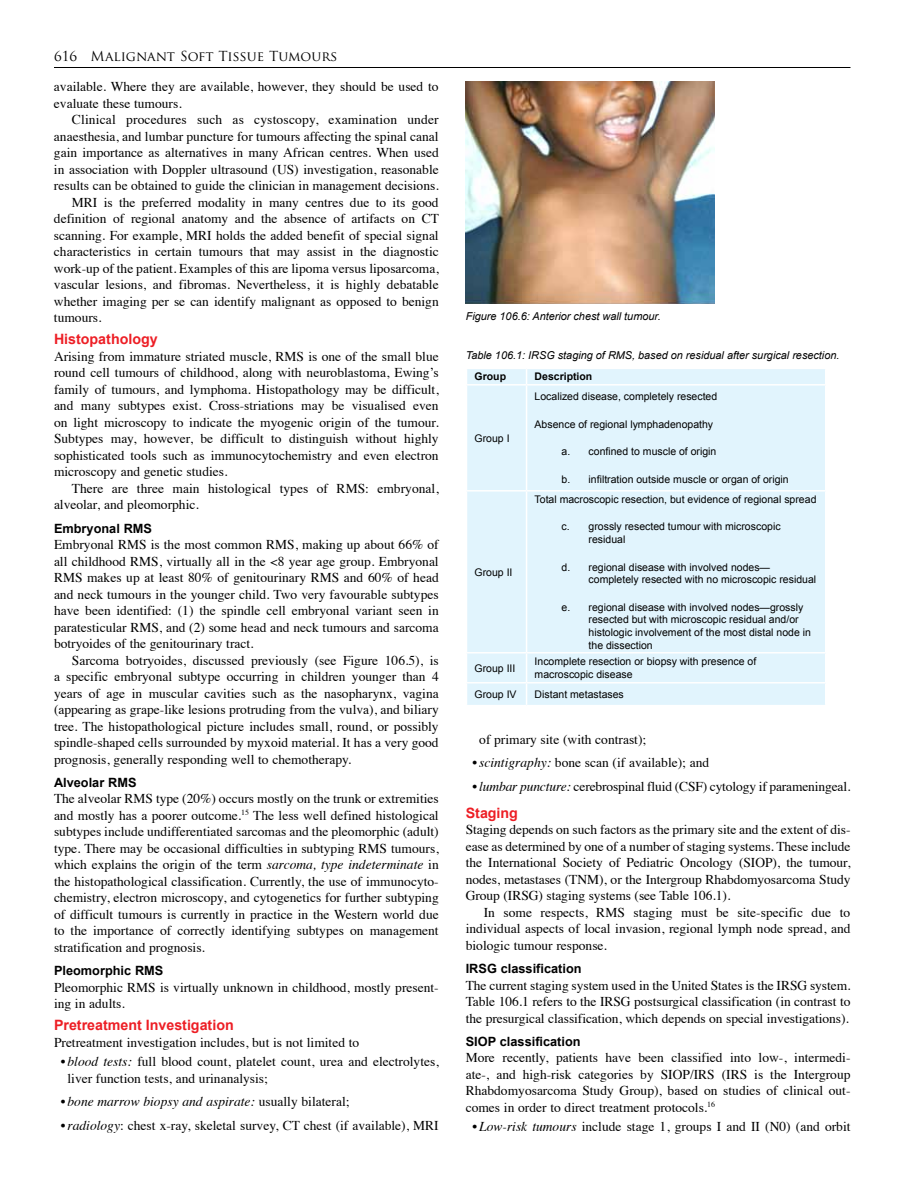
<style>
.page{position:relative;width:918px;height:1188px;background:#fff}
.page>*{position:absolute;margin:0;border:0;box-sizing:border-box;transform-origin:0 0}
.t1{font:700 14.25px "Arial";color:#ed1e25}
.t2{font:13.5px/16.5px "Times";color:#000;text-align:justify}
.t3{font:italic 13.5px "Times";color:#000}
.t4{font:13.5px "Trajan Pro";color:#000}
.t5{font:700 12.75px "Arial";color:#000}
.t6{font:italic 10.8px "Arial";color:#000}
.t7{font:10.5px/12.6px "Arial";color:#000}
.t8{font:700 10.5px "Arial";color:#000}
.s1{font-style:italic}
.s2{font-style:normal}
</style>
<div class="page">
<hr style="left:54px;top:67px;width:796px;height:1px;background:#000">
<img style="left:466px;top:81px;width:249px;height:223px">
<div style="left:467px;top:369px;width:358px;height:336px;background:#e1f4fd"></div>
<svg style="left:526px;top:369px;width:1px;height:15px"></svg>
<hr style="left:466px;top:384px;width:61px;height:2px;background:#fff">
<hr style="left:527px;top:384px;width:299px;height:2px;background:#fff">
<hr style="left:526px;top:386px;width:1px;height:104px;background:#fff">
<hr style="left:466px;top:490px;width:61px;height:2px;background:#fff">
<hr style="left:527px;top:490px;width:299px;height:2px;background:#fff">
<hr style="left:526px;top:492px;width:1px;height:160px;background:#fff">
<hr style="left:466px;top:652px;width:61px;height:2px;background:#fff">
<hr style="left:527px;top:652px;width:299px;height:2px;background:#fff">
<hr style="left:466px;top:682px;width:61px;height:2px;background:#fff">
<hr style="left:527px;top:682px;width:299px;height:2px;background:#fff">
<svg style="left:526px;top:654px;width:1px;height:51px"></svg>
<p class="t4" style="left:54px;top:48px;width:285px">616 Malignant Soft Tissue Tumours</p>
<p class="t2" style="left:54px;top:77px;width:386px">available. Where they are available, however, they should be used to evaluate these tumours.</p>
<p class="t2" style="left:72px;top:110px;width:368px">Clinical procedures such as cystoscopy, examination under</p>
<p class="t2" style="left:54px;top:127px;width:386px">anaesthesia, and lumbar puncture for tumours affecting the spinal canal</p>
<p class="t2" style="left:54px;top:143px;width:386px">gain importance as alternatives in many African centres. When used</p>
<p class="t2" style="left:54px;top:160px;width:386px">in association with Doppler ultrasound (US) investigation, reasonable</p>
<p class="t2" style="left:54px;top:176px;width:386px">results can be obtained to guide the clinician in management decisions.</p>
<p class="t2" style="left:72px;top:193px;width:368px">MRI is the preferred modality in many centres due to its good</p>
<p class="t2" style="left:54px;top:209px;width:386px">definition of regional anatomy and the absence of artifacts on CT</p>
<p class="t2" style="left:54px;top:226px;width:386px">scanning. For example, MRI holds the added benefit of special signal</p>
<p class="t2" style="left:54px;top:242px;width:386px">characteristics in certain tumours that may assist in the diagnostic</p>
<p class="t2" style="left:54px;top:259px;width:386px">work-up of the patient. Examples of this are lipoma versus liposarcoma,</p>
<p class="t2" style="left:54px;top:275px;width:386px">vascular lesions, and fibromas. Nevertheless, it is highly debatable</p>
<p class="t2" style="left:54px;top:292px;width:386px">whether imaging per se can identify malignant as opposed to benign</p>
<p class="t2" style="left:54px;top:308px;width:49px">tumours.</p>
<p class="t1" style="left:54px;top:330px;width:105px">Histopathology</p>
<p class="t2" style="left:54px;top:347px;width:386px">Arising from immature striated muscle, RMS is one of the small blue round cell tumours of childhood, along with neuroblastoma, Ewing’s family of tumours, and lymphoma. Histopathology may be difficult, and many subtypes exist. Cross-striations may be visualised even on light microscopy to indicate the myogenic origin of the tumour.<br>Subtypes may, however, be difficult to distinguish without highly sophisticated tools such as immunocytochemistry and even electron microscopy and genetic studies.</p>
<p class="t2" style="left:54px;top:479px;width:386px;text-indent:18px">There are three main histological types of RMS: embryonal, alveolar, and pleomorphic.</p>
<p class="t5" style="left:54px;top:520px;width:100px">Embryonal RMS</p>
<p class="t2" style="left:54px;top:535px;width:386px">Embryonal RMS is the most common RMS, making up about 66% of all childhood RMS, virtually all in the &lt;8 year age group. Embryonal RMS makes up at least 80% of genitourinary RMS and 60% of head and neck tumours in the younger child. Two very favourable subtypes have been identified: (1) the spindle cell embryonal variant seen in paratesticular RMS, and (2) some head and neck tumours and sarcoma botryoides of the genitourinary tract.</p>
<p class="t2" style="left:54px;top:651px;width:386px;text-indent:18px">Sarcoma botryoides, discussed previously (see Figure 106.5), is a specific embryonal subtype occurring in children younger than 4 years of age in muscular cavities such as the nasopharynx, vagina (appearing as grape-like lesions protruding from the vulva), and biliary tree. The histopathological picture includes small, round, or possibly spindle-shaped cells surrounded by myxoid material. It has a very good prognosis, generally responding well to chemotherapy.</p>
<p class="t5" style="left:54px;top:774px;width:84px">Alveolar RMS</p>
<p class="t2" style="left:54px;top:789px;width:386px">The alveolar RMS type (20%) occurs mostly on the trunk or extremities and mostly has a poorer outcome.<sup>15</sup> The less well defined histological subtypes include undifferentiated sarcomas and the pleomorphic (adult) type. There may be occasional difficulties in subtyping RMS tumours, which explains the origin of the term <span class="s1">sarcoma, type indeterminate</span> in the histopathological classification. Currently, the use of immunocyto&shy;chemistry, electron microscopy, and cytogenetics for further subtyping of difficult tumours is currently in practice in the Western world due to the importance of correctly identifying subtypes on management stratification and prognosis.</p>
<p class="t5" style="left:54px;top:962px;width:111px">Pleomorphic RMS</p>
<p class="t2" style="left:54px;top:978px;width:386px">Pleomorphic RMS is virtually unknown in childhood, mostly present&shy;ing in adults.</p>
<p class="t1" style="left:54px;top:1016px;width:181px">Pretreatment Investigation</p>
<p class="t2" style="left:54px;top:1033px;width:307px">Pretreatment investigation includes, but is not limited to</p>
<p class="t2" style="left:68px;top:1053px;width:373px;text-indent:-7px"><span class="s1">• blood tests:</span> full blood count, platelet count, urea and electrolytes, liver function tests, and urinanalysis;</p>
<p class="t3" style="left:61px;top:1090px;width:290px">• bone marrow biopsy and aspirate: <span class="s2">usually bilateral;</span></p>
<p class="t2" style="left:61px;top:1116px;width:379px"><span class="s1">•radiology</span>: chest x-ray, skeletal survey, CT chest (if available), MRI</p>
<p class="t6" style="left:466px;top:309px;width:197px">Figure 106.6: Anterior chest wall tumour.</p>
<p class="t6" style="left:466px;top:348px;width:375px">Table 106.1: IRSG staging of RMS, based on residual after surgical resection.</p>
<p class="t8" style="left:475px;top:370px;width:33px">Group</p>
<p class="t8" style="left:535px;top:370px;width:59px">Description</p>
<p class="t7" style="left:475px;top:432px;width:37px">Group I</p>
<p class="t7" style="left:475px;top:566px;width:39px">Group II</p>
<p class="t7" style="left:535px;top:390px;width:184px">Localized disease, completely resected</p>
<p class="t7" style="left:535px;top:418px;width:180px">Absence of regional lymphadenopathy</p>
<p class="t7" style="left:562px;top:446px;width:156px">a. confined to muscle of origin</p>
<p class="t7" style="left:562px;top:473px;width:229px">b. infiltration outside muscle or organ of origin</p>
<p class="t7" style="left:535px;top:493px;width:283px">Total macroscopic resection, but evidence of regional spread</p>
<p class="t7" style="left:589px;top:520px;width:193px;text-indent:-27px">c. grossly resected tumour with microscopic residual</p>
<p class="t7" style="left:589px;top:561px;width:229px;text-indent:-27px">d. regional disease with involved nodes— completely resected with no microscopic residual</p>
<p class="t7" style="left:589px;top:601px;width:224px;text-indent:-27px">e. regional disease with involved nodes—grossly resected but with microscopic residual and/or histologic involvement of the most distal node in the dissection</p>
<p class="t7" style="left:475px;top:662px;width:42px">Group III</p>
<p class="t7" style="left:535px;top:655px;width:223px">Incomplete resection or biopsy with presence of macroscopic disease</p>
<p class="t7" style="left:475px;top:688px;width:44px">Group IV</p>
<p class="t7" style="left:535px;top:688px;width:91px">Distant metastases</p>
<p class="t2" style="left:479px;top:730px;width:169px">of primary site (with contrast);</p>
<p class="t2" style="left:472px;top:754px;width:238px"><span class="s1">•scintigraphy:</span> bone scan (if available); and</p>
<p class="t2" style="left:472px;top:777px;width:379px"><span class="s1">• lumbar puncture:</span> cerebrospinal fluid (CSF) cytology if parameningeal.</p>
<p class="t1" style="left:466px;top:803px;width:54px">Staging</p>
<p class="t2" style="left:466px;top:820px;width:386px">Staging depends on such factors as the primary site and the extent of dis&shy;ease as determined by one of a number of staging systems. These include the International Society of Pediatric Oncology (SIOP), the tumour, nodes, metastases (TNM), or the Intergroup Rhabdomyosarcoma Study Group (IRSG) staging systems (see Table 106.1).</p>
<p class="t2" style="left:466px;top:903px;width:386px;text-indent:18px">In some respects, RMS staging must be site-specific due to individual aspects of local invasion, regional lymph node spread, and biologic tumour response.</p>
<p class="t5" style="left:466px;top:960px;width:117px">IRSG classification</p>
<p class="t2" style="left:466px;top:976px;width:386px">The current staging system used in the United States is the IRSG system.<br>Table 106.1 refers to the IRSG postsurgical classification (in contrast to the presurgical classification, which depends on special investigations).</p>
<p class="t5" style="left:466px;top:1033px;width:116px">SIOP classification</p>
<p class="t2" style="left:466px;top:1048px;width:386px">More recently, patients have been classified into low-, intermedi&shy;ate-, and high-risk categories by SIOP/IRS (IRS is the Intergroup Rhabdomyosarcoma Study Group), based on studies of clinical out&shy;comes in order to direct treatment protocols.<sup>16</sup></p>
<p class="t2" style="left:473px;top:1117px;width:380px"><span class="s1">• Low-risk tumours</span> include stage 1, groups I and II (N0) (and orbit</p>
</div>
